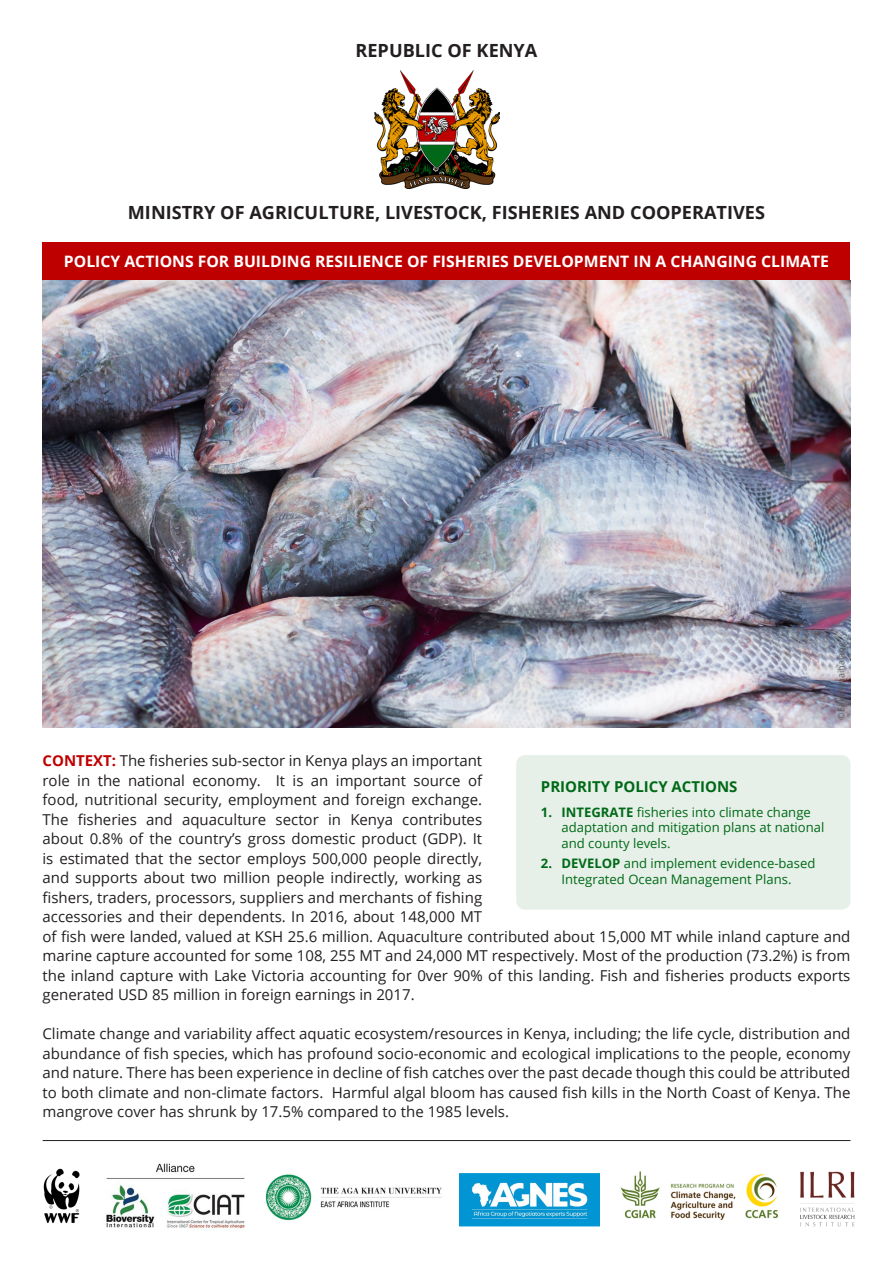
<style>
.page{position:relative;width:893px;height:1263px;background:#fff}
.page>*{position:absolute;margin:0;border:0;box-sizing:border-box;transform-origin:0 0}
.t1{font:700 18.15px "Open Sans";color:#231f20}
.t2{font:700 15.75px "Open Sans";color:#fff}
.t3{font:15px/19.5px "Open Sans";color:#231f20}
.t4{font:700 15px "Open Sans";color:#006917}
.t5{font:13.05px/15.8px "Open Sans";color:#006917}
.t6{font:9px "Open Sans";color:#5a5a5d}
.s1{font-weight:700;color:#bf0000}
.s2{font-weight:700}
</style>
<div class="page">
<div style="left:43px;top:242px;width:807px;height:38px;background:#bf0000"></div>
<img style="left:374px;top:70px;width:126px;height:118px">
<hr style="left:43px;top:1140px;width:807px;height:1px;background:#231f20">
<img style="left:43px;top:280px;width:807px;height:447px">
<img style="left:106px;top:1163px;width:139px;height:68px">
<img style="left:460px;top:1173px;width:139px;height:53px">
<img style="left:620px;top:1171px;width:158px;height:49px">
<img style="left:800px;top:1171px;width:55px;height:56px">
<img style="left:43px;top:1168px;width:37px;height:56px">
<img style="left:265px;top:1174px;width:177px;height:47px">
<div style="left:516px;top:755px;width:334px;height:155px;background:#e6f0e8;border-radius:9px"></div>
<p class="t1" style="left:355px;top:38px;width:183px">REPUBLIC OF KENYA</p>
<p class="t1" style="left:128px;top:199px;width:639px">MINISTRY OF AGRICULTURE, LIVESTOCK, FISHERIES AND COOPERATIVES</p>
<p class="t2" style="left:64px;top:250px;width:767px">POLICY ACTIONS FOR BUILDING RESILIENCE OF FISHERIES DEVELOPMENT IN A CHANGING CLIMATE</p>
<p class="t6" style="left:835px;top:720px;width:79px;rotate:-90deg">©Eakkachaihalang</p>
<p class="t3" style="left:43px;top:750px;width:809px"><span class="s1">CONTEXT:</span> The fisheries sub-sector in Kenya plays an important<br>role in the national economy. It is an important source of<br>food, nutritional security, employment and foreign exchange.<br>The fisheries and aquaculture sector in Kenya contributes<br>about 0.8% of the country’s gross domestic product (GDP). It<br>is estimated that the sector employs 500,000 people directly,<br>and supports about two million people indirectly, working as<br>fishers, traders, processors, suppliers and merchants of fishing<br>accessories and their dependents. In 2016, about 148,000 MT<br>of fish were landed, valued at KSH 25.6 million. Aquaculture contributed about 15,000 MT while inland capture and marine capture accounted for some 108, 255 MT and 24,000 MT respectively. Most of the production (73.2%) is from the inland capture with Lake Victoria accounting for 0ver 90% of this landing. Fish and fisheries products exports generated USD 85 million in foreign earnings in 2017.</p>
<p class="t3" style="left:43px;top:1023px;width:809px;text-align:justify">Climate change and variability affect aquatic ecosystem/resources in Kenya, including; the life cycle, distribution and abundance of fish species, which has profound socio-economic and ecological implications to the people, economy and nature. There has been experience in decline of fish catches over the past decade though this could be attributed to both climate and non-climate factors. Harmful algal bloom has caused fish kills in the North Coast of Kenya. The mangrove cover has shrunk by 17.5% compared to the 1985 levels.</p>
<p class="t4" style="left:541px;top:776px;width:198px">PRIORITY POLICY ACTIONS</p>
<p class="t5" style="left:562px;top:804px;width:264px;text-indent:-21px"><span class="s2">1. INTEGRATE</span> fisheries into climate change adaptation and mitigation plans at national and county levels.</p>
<p class="t5" style="left:541px;top:855px;width:276px;text-align:center"><span class="s2">2. DEVELOP</span> and implement evidence-based<br>Integrated Ocean Management Plans.</p>
</div>
